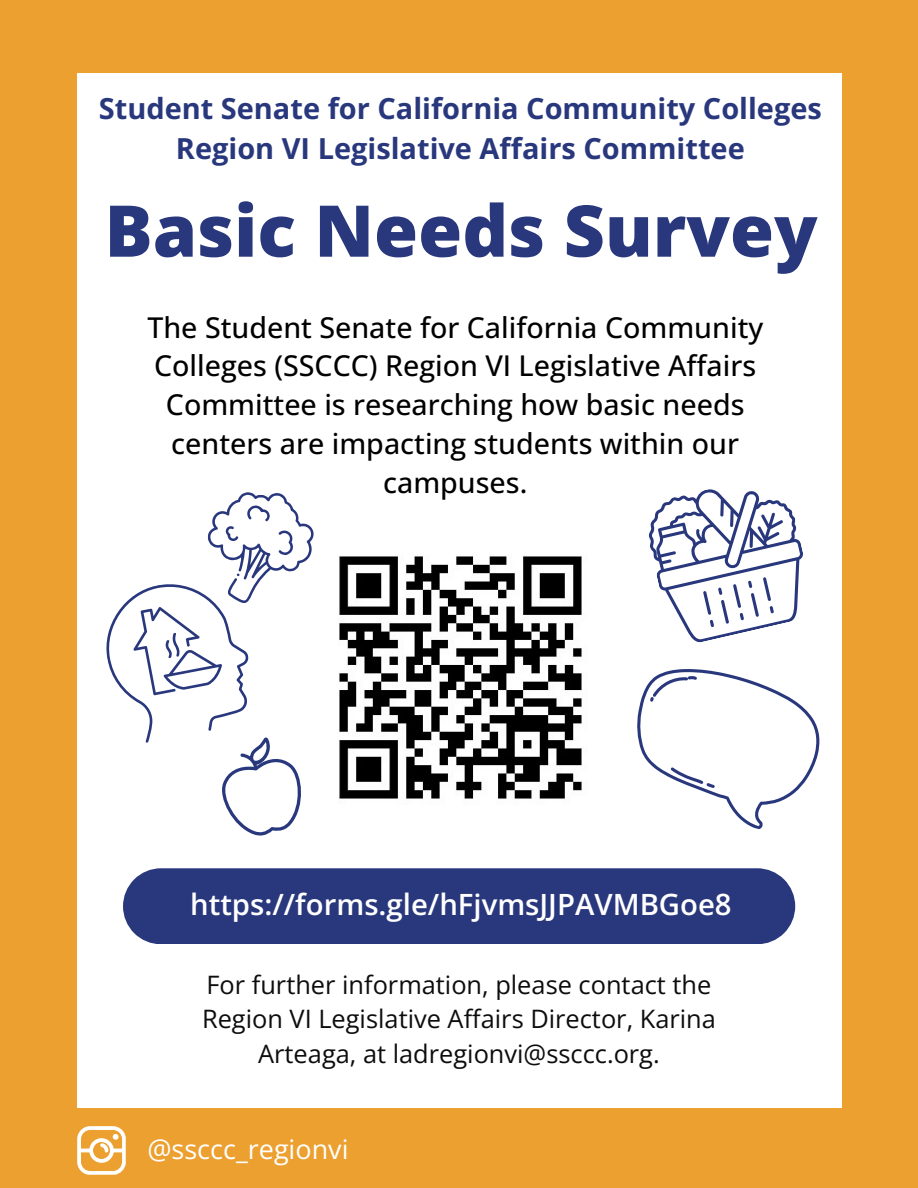
<style>
.page{position:relative;width:918px;height:1188px;background:#eca030}
.page>*{position:absolute;margin:0;border:0;box-sizing:border-box;transform-origin:0 0}
.t1{font:800 71.4px "Open Sans";color:#29387d}
.t2{font:600 29.25px "Open Sans";color:#fff}
.t3{font:700 28.95px/39.6px "Open Sans";color:#29387d;text-align:center}
.t4{font:500 28.65px/38.8px "Open Sans";color:#000;text-align:center}
.t5{font:27px "Open Sans";color:#fff}
.t6{font:25.35px/34.8px "Open Sans";color:#0d0d0d;text-align:center}
</style>
<div class="page">
<div style="left:77px;top:73px;width:764px;height:1034px;background:#fff"></div>
<div style="left:123px;top:868px;width:672px;height:76px;background:#29387d"></div>
<img style="left:339px;top:556px;width:243px;height:243px">
<svg style="left:106px;top:492px;width:208px;height:344px"></svg>
<svg style="left:649px;top:489px;width:154px;height:153px"></svg>
<svg style="left:637px;top:669px;width:183px;height:160px"></svg>
<svg style="left:77px;top:1126px;width:49px;height:49px"></svg>
<h2 class="t3" style="left:99px;top:88px;width:725px">Student Senate for California Community Colleges<br>Region VI Legislative Affairs Committee</h2>
<p class="t1" style="left:105px;top:180px;width:715px">Basic Needs Survey</p>
<h2 class="t4" style="left:147px;top:307px;width:617px">The Student Senate for California Community Colleges (SSCCC) Region VI Legislative Affairs Committee is researching how basic needs centers are impacting students within our campuses.</h2>
<p class="t2" style="left:190px;top:884px;width:543px">https://forms.gle/hFjvmsJJPAVMBGoe8</p>
<h1 class="t6" style="left:202px;top:966px;width:515px">For further information, please contact the<br>Region VI Legislative Affairs Director, Karina<br>Arteaga, at ladregionvi@ssccc.org.</h1>
<p class="t5" style="left:147px;top:1130px;width:203px">@ssccc_regionvi</p>
</div>
